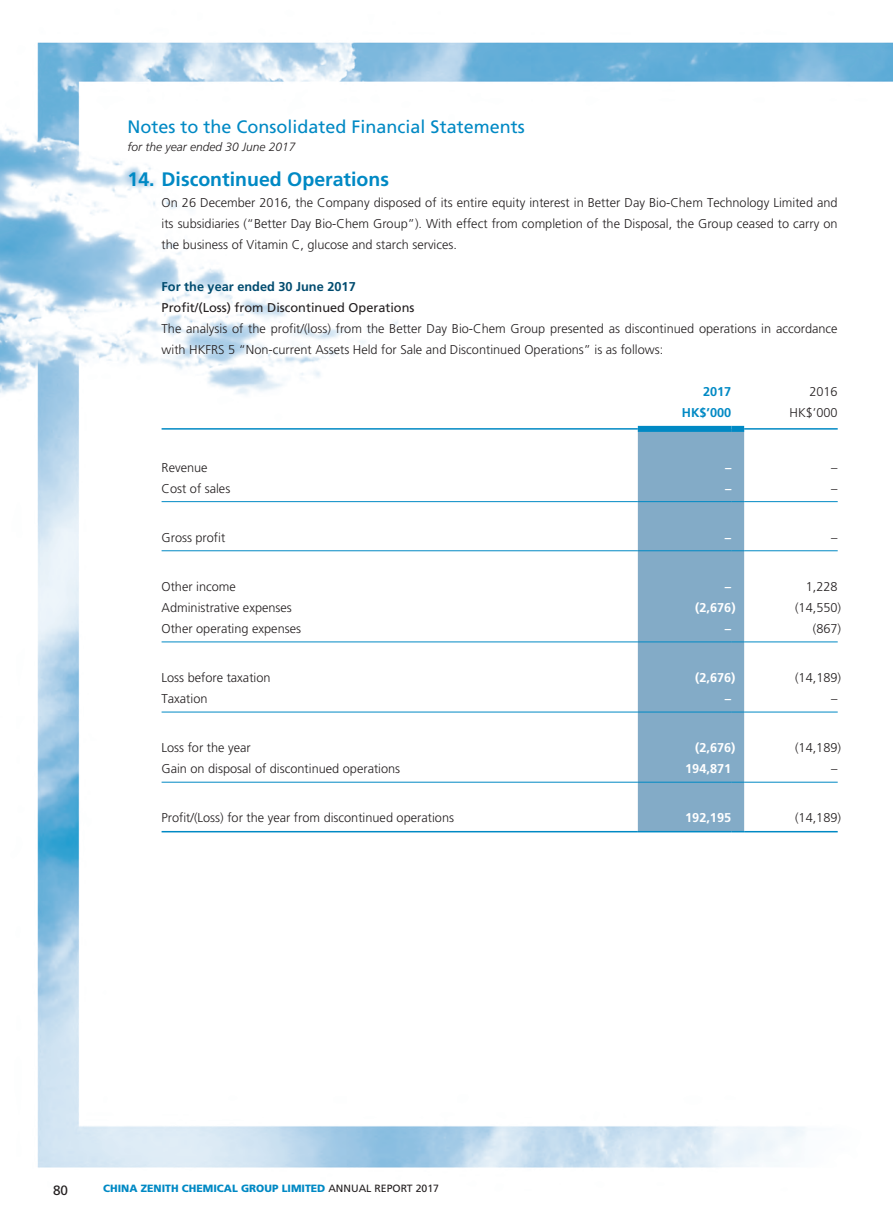
<style>
.page{position:relative;width:893px;height:1212px;background:#fff}
.page>*{position:absolute;margin:0;border:0;box-sizing:border-box;transform-origin:0 0}
.t1{font:700 19.5px "Frutiger LT Std";color:#0089c4}
.t2{font:18px "Frutiger LT Std";color:#0089c4}
.t3{font:13.5px "Frutiger LT Std";color:#231f20}
.t4{font:300 12.75px/21px "Frutiger LT Std";color:#231f20;text-align:justify}
.t5{font:700 12.75px "Frutiger LT Std";color:#fff}
.t6{font:12.75px "Frutiger LT Std";color:#231f20}
.t7{font:700 12.75px "Frutiger LT Std";color:#004b6f}
.t8{font:700 12.75px "Frutiger LT Std";color:#0089c4}
.t9{font:italic 300 12px "Frutiger LT Std";color:#231f20}
.t10{font:900 10.5px "Frutiger LT Std";color:#0089c4}
.s1{font-weight:400;color:#231f20}
</style>
<div class="page">
<img style="left:0;top:42px;width:893px;height:1126px">
<hr style="left:162px;top:428px;width:476px;height:2px;background:#0089c4">
<hr style="left:744px;top:428px;width:94px;height:2px;background:#0089c4">
<div style="left:638px;top:426px;width:93px;height:6px;background:#0089c4"></div>
<div style="left:731px;top:426px;width:13px;height:6px;background:#0089c4"></div>
<hr style="left:162px;top:501px;width:476px;height:1px;background:#0089c4">
<hr style="left:744px;top:501px;width:94px;height:1px;background:#0089c4">
<hr style="left:162px;top:550px;width:476px;height:1px;background:#0089c4">
<hr style="left:744px;top:550px;width:94px;height:1px;background:#0089c4">
<hr style="left:162px;top:641px;width:476px;height:1px;background:#0089c4">
<hr style="left:744px;top:641px;width:94px;height:1px;background:#0089c4">
<hr style="left:162px;top:712px;width:476px;height:1px;background:#0089c4">
<hr style="left:744px;top:712px;width:94px;height:1px;background:#0089c4">
<hr style="left:162px;top:831px;width:476px;height:1px;background:#0089c4">
<hr style="left:744px;top:831px;width:94px;height:1px;background:#0089c4">
<hr style="left:162px;top:782px;width:476px;height:1px;background:#0089c4">
<div style="left:638px;top:429px;width:106px;height:403px;background:#83abc7"></div>
<hr style="left:744px;top:782px;width:94px;height:1px;background:#0089c4">
<h2 class="t2" style="left:128px;top:116px;width:399px">Notes to the Consolidated Financial Statements</h2>
<h1 class="t1" style="left:128px;top:168px;width:263px">14. Discontinued Operations</h1>
<p class="t4" style="left:162px;top:193px;width:678px">On 26 December 2016, the Company disposed of its entire equity interest in Better Day Bio-Chem Technology Limited and its subsidiaries (“Better Day Bio-Chem Group”). With effect from completion of the Disposal, the Group ceased to carry on the business of Vitamin C, glucose and starch services.</p>
<p class="t7" style="left:162px;top:279px;width:196px">For the year ended 30 June 2017</p>
<p class="t6" style="left:162px;top:300px;width:254px">Profit/(Loss) from Discontinued Operations</p>
<p class="t4" style="left:162px;top:319px;width:678px">The analysis of the profit/(loss) from the Better Day Bio-Chem Group presented as discontinued operations in accordance with HKFRS 5 “Non-current Assets Held for Sale and Discontinued Operations” is as follows:</p>
<p class="t8" style="left:703px;top:384px;width:30px">2017</p>
<p class="t4" style="left:809px;top:382px;width:30px">2016</p>
<p class="t8" style="left:682px;top:405px;width:51px">HK$’000</p>
<p class="t4" style="left:789px;top:403px;width:50px">HK$’000</p>
<p class="t9" style="left:128px;top:140px;width:170px">for the year ended 30 June 2017</p>
<p class="t4" style="left:162px;top:457px;width:48px">Revenue</p>
<p class="t5" style="left:725px;top:460px;width:8px">–</p>
<p class="t4" style="left:831px;top:457px;width:8px">–</p>
<p class="t4" style="left:162px;top:478px;width:70px">Cost of sales</p>
<p class="t5" style="left:725px;top:481px;width:8px">–</p>
<p class="t4" style="left:831px;top:478px;width:8px">–</p>
<p class="t4" style="left:162px;top:527px;width:65px">Gross profit</p>
<p class="t5" style="left:725px;top:530px;width:8px">–</p>
<p class="t4" style="left:831px;top:527px;width:8px">–</p>
<p class="t4" style="left:162px;top:576px;width:76px">Other income</p>
<p class="t5" style="left:725px;top:579px;width:8px">–</p>
<p class="t4" style="left:806px;top:576px;width:33px">1,228</p>
<p class="t4" style="left:162px;top:597px;width:132px">Administrative expenses</p>
<p class="t5" style="left:695px;top:600px;width:42px">(2,676)</p>
<p class="t4" style="left:795px;top:597px;width:48px">(14,550)</p>
<p class="t4" style="left:162px;top:618px;width:141px">Other operating expenses</p>
<p class="t5" style="left:725px;top:621px;width:8px">–</p>
<p class="t4" style="left:813px;top:618px;width:30px">(867)</p>
<p class="t4" style="left:161px;top:667px;width:111px">Loss before taxation</p>
<p class="t5" style="left:695px;top:670px;width:42px">(2,676)</p>
<p class="t4" style="left:795px;top:667px;width:48px">(14,189)</p>
<p class="t4" style="left:161px;top:688px;width:48px">Taxation</p>
<p class="t5" style="left:725px;top:691px;width:8px">–</p>
<p class="t4" style="left:831px;top:688px;width:8px">–</p>
<p class="t4" style="left:161px;top:737px;width:91px">Loss for the year</p>
<p class="t5" style="left:695px;top:740px;width:42px">(2,676)</p>
<p class="t4" style="left:795px;top:737px;width:48px">(14,189)</p>
<p class="t4" style="left:161px;top:758px;width:240px">Gain on disposal of discontinued operations</p>
<p class="t5" style="left:685px;top:761px;width:48px">194,871</p>
<p class="t4" style="left:831px;top:758px;width:8px">–</p>
<p class="t4" style="left:161px;top:808px;width:294px">Profit/(Loss) for the year from discontinued operations</p>
<p class="t5" style="left:685px;top:810px;width:48px">192,195</p>
<p class="t4" style="left:795px;top:808px;width:48px">(14,189)</p>
<p class="t3" style="left:53px;top:1182px;width:17px">80</p>
<p class="t10" style="left:103px;top:1182px;width:337px">CHINA ZENITH CHEMICAL GROUP LIMITED <span class="s1">ANNUAL REPORT 2017</span></p>
</div>
